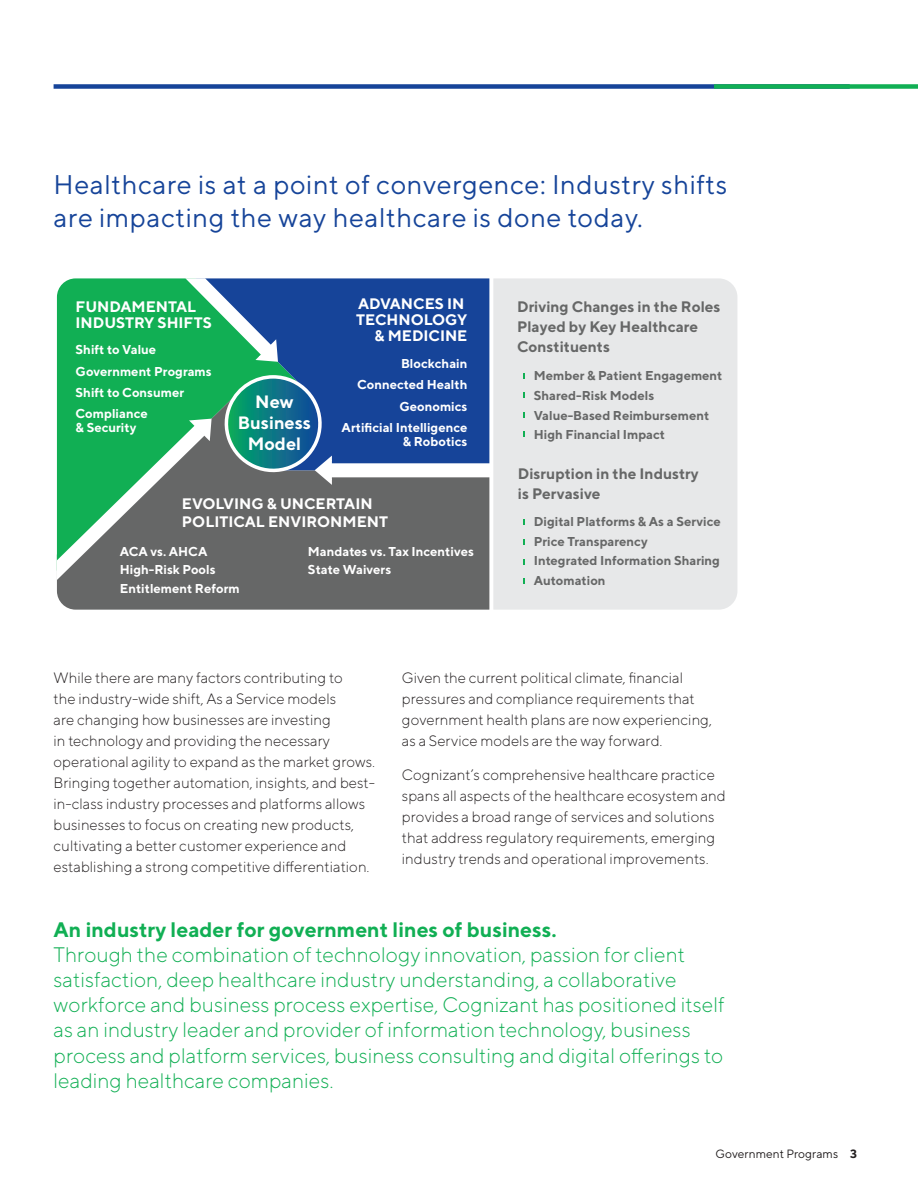
<style>
.page{position:relative;width:918px;height:1188px;background:#fff}
.page>*{position:absolute;margin:0;border:0;box-sizing:border-box;transform-origin:0 0}
.t1{font:27px/33px "TT Norms";letter-spacing:.02em;color:#164499}
.t2{font:300 21px/25.2px "TT Norms";color:#11af54}
.t3{font:700 21px "TT Norms";color:#11af54}
.t4{font:700 17.85px/20.9px "TT Norms";color:#fff;text-align:center}
.t5{font:700 15.15px/15.9px "TT Norms";color:#fff}
.t6{font:700 15.15px/20px "TT Norms";color:#666767}
.t7{font:300 15px/21px "TT Norms";color:#231f20}
.t8{font:700 12.9px/18.8px "TT Norms";color:#fff}
.t9{font:700 12.9px/20px "TT Norms";color:#666767}
.t10{font:12px "TT Norms";color:#231f20}
.s1{font-weight:700}
</style>
<div class="page">
<div style="left:54px;top:84px;width:796px;height:5px;background:#164499"></div>
<div style="left:714px;top:84px;width:204px;height:5px;background:#11af54"></div>
<div style="left:493px;top:278px;width:244px;height:332px;background:#e7e8e9"></div>
<div style="left:57px;top:278px;width:139px;height:114px;background:#11af54"></div>
<svg style="left:57px;top:392px;width:432px;height:218px;background:#5f6e66"></svg>
<svg style="left:196px;top:278px;width:293px;height:192px;background:#174a94"></svg>
<svg style="left:225px;top:373px;width:110px;height:116px;background:#367b8a"></svg>
<svg style="left:185px;top:278px;width:95px;height:86px"></svg>
<svg style="left:56px;top:417px;width:158px;height:174px;background:#589472"></svg>
<div style="left:330px;top:463px;width:161px;height:14px;background:#fff"></div>
<svg style="left:523px;top:373px;width:2px;height:6px"></svg>
<svg style="left:523px;top:392px;width:2px;height:6px"></svg>
<svg style="left:523px;top:412px;width:2px;height:6px"></svg>
<svg style="left:523px;top:431px;width:2px;height:6px"></svg>
<svg style="left:523px;top:519px;width:2px;height:6px"></svg>
<svg style="left:523px;top:539px;width:2px;height:6px"></svg>
<svg style="left:523px;top:559px;width:2px;height:6px"></svg>
<svg style="left:523px;top:578px;width:2px;height:6px"></svg>
<h1 class="t1" style="left:54px;top:168px;width:675px">Healthcare is at a point of convergence: Industry shifts are impacting the way healthcare is done today.</h1>
<p class="t5" style="left:76px;top:298px;width:138px">FUNDAMENTAL<br>INDUSTRY SHIFTS</p>
<p class="t8" style="left:76px;top:361px;width:138px">Government Programs</p>
<p class="t8" style="left:76px;top:340px;width:82px">Shift to Value</p>
<p class="t8" style="left:76px;top:381px;width:110px;line-height:21.1px">Shift to Consumer<br>Compliance</p>
<p class="t8" style="left:76px;top:418px;width:62px">&amp; Security</p>
<p class="t4" style="left:238px;top:391px;width:75px">New<br>Business<br>Model</p>
<p class="t5" style="left:356px;top:296px;width:113px;text-align:right">ADVANCES IN<br>TECHNOLOGY &amp; MEDICINE</p>
<p class="t8" style="left:357px;top:375px;width:112px">Connected Health</p>
<p class="t8" style="left:401px;top:354px;width:68px">Blockchain</p>
<p class="t8" style="left:342px;top:395px;width:127px;line-height:21.1px;text-align:right">Geonomics<br>Artificial Intelligence</p>
<p class="t8" style="left:403px;top:432px;width:66px">&amp; Robotics</p>
<p class="t5" style="left:182px;top:494px;width:208px;line-height:18.3px">EVOLVING &amp; UNCERTAIN<br>POLITICAL ENVIRONMENT</p>
<p class="t8" style="left:120px;top:541px;width:121px">ACA vs. AHCA<br>High-Risk Pools<br>Entitlement Reform</p>
<p class="t8" style="left:308px;top:541px;width:167px">Mandates vs. Tax Incentives<br>State Waivers</p>
<p class="t6" style="left:517px;top:296px;width:205px">Driving Changes in the Roles<br>Played by Key Healthcare<br>Constituents</p>
<p class="t9" style="left:534px;top:365px;width:190px">Member &amp; Patient Engagement<br>Shared-Risk Models<br>Value-Based Reimbursement<br>High Financial Impact</p>
<p class="t6" style="left:518px;top:463px;width:182px">Disruption in the Industry is Pervasive</p>
<p class="t9" style="left:534px;top:511px;width:189px">Digital Platforms &amp; As a Service<br>Price Transparency<br>Integrated Information Sharing<br>Automation</p>
<p class="t7" style="left:54px;top:667px;width:323px">While there are many factors contributing to<br>the industry-wide shift, As a Service models<br>are changing how businesses are investing<br>in technology and providing the necessary operational agility to expand as the market grows.<br>Bringing together automation, insights, and best&shy;in-class industry processes and platforms allows businesses to focus on creating new products, cultivating a better customer experience and establishing a strong competitive differentiation.</p>
<p class="t7" style="left:402px;top:667px;width:312px">Given the current political climate, financial pressures and compliance requirements that government health plans are now experiencing, as a Service models are the way forward.</p>
<p class="t7" style="left:402px;top:764px;width:325px">Cognizant’s comprehensive healthcare practice spans all aspects of the healthcare ecosystem and provides a broad range of services and solutions that address regulatory requirements, emerging industry trends and operational improvements.</p>
<h2 class="t3" style="left:54px;top:916px;width:505px">An industry leader for government lines of business.</h2>
<p class="t2" style="left:54px;top:941px;width:673px">Through the combination of technology innovation, passion for client satisfaction, deep healthcare industry understanding, a collaborative workforce and business process expertise, Cognizant has positioned itself as an industry leader and provider of information technology, business process and platform services, business consulting and digital offerings to leading healthcare companies.</p>
<p class="t10" style="left:716px;top:1146px;width:143px">Government Programs <span class="s1">3</span></p>
</div>
